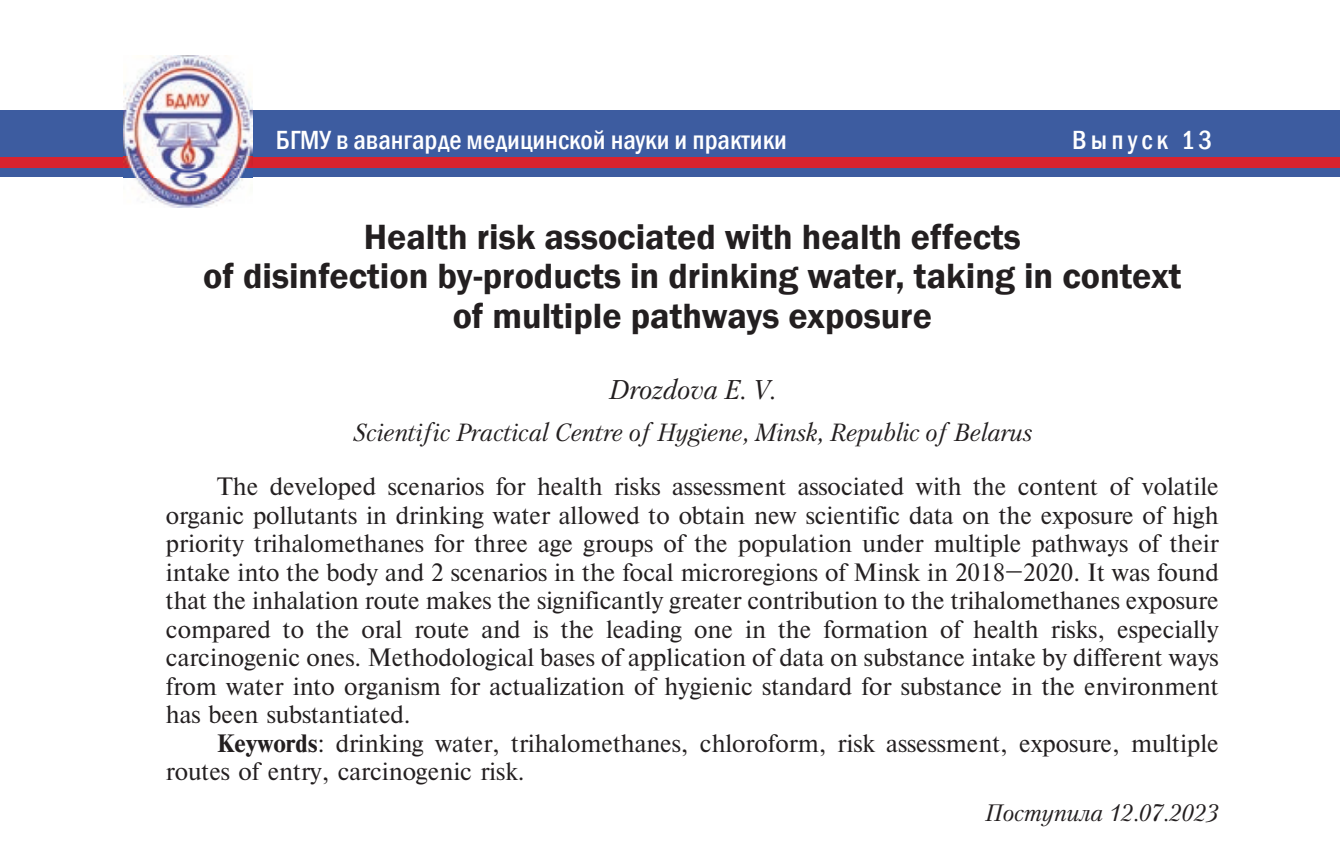
<style>
.page{position:relative;width:1340px;height:859px;background:#fff}
.page>*{position:absolute;margin:0;border:0;box-sizing:border-box;transform-origin:0 0}
.t1{font:600 36px/39.6px "Franklin Gothic";color:#231f20;text-align:center}
.t2{font:500 condensed 27px "Franklin Gothic";color:#fff}
.t3{font:italic 27px "Petersburg C";color:#231f20}
.t4{font:500 condensed 27px "Franklin Gothic";letter-spacing:.15em;color:#fff}
.t5{font:italic 24.75px "Petersburg C";color:#231f20}
.t6{font:23.62px/28.6px "Newton C";color:#231f20;text-align:justify}
.t7{font:italic 23.62px "Petersburg C";color:#231f20}
.s1{font-family:"Newton C Bold"}
</style>
<div class="page">
<div style="left:0;top:110px;width:1339px;height:67px;background:#3d5ca0"></div>
<div style="left:0;top:157px;width:1339px;height:10px;background:#d8232e"></div>
<img style="left:124px;top:56px;width:128px;height:152px">
<p class="t2" style="left:276px;top:123px;width:512px">БГМУ в авангарде медицинской науки и практики</p>
<p class="t4" style="left:1072px;top:123px;width:142px">Выпуск 13</p>
<h1 class="t1" style="left:203px;top:217px;width:979px">Health risk associated with health effects<br>of disinfection by-products in drinking water, taking in context of multiple pathways exposure</h1>
<p class="t3" style="left:609px;top:373px;width:168px">Drozdova E. V.</p>
<p class="t5" style="left:353px;top:418px;width:680px">Scientific Practical Centre of Hygiene, Minsk, Republic of Belarus</p>
<p class="t6" style="left:166px;top:472px;width:1054px;text-indent:51px">The developed scenarios for health risks assessment associated with the content of volatile organic pollutants in drinking water allowed to obtain new scientific data on the exposure of high priority trihalomethanes for three age groups of the population under multiple pathways of their intake into the body and 2 scenarios in the focal microregions of Minsk in 2018—2020. It was found that the inhalation route makes the significantly greater contribution to the trihalomethanes exposure compared to the oral route and is the leading one in the formation of health risks, especially carcinogenic ones. Methodological bases of application of data on substance intake by different ways from water into organism for actualization of hygienic standard for substance in the environment has been substantiated.</p>
<p class="t6" style="left:166px;top:728px;width:1054px;text-indent:51px"><span class="s1">Keywords</span>: drinking water, trihalomethanes, chloroform, risk assessment, exposure, multiple routes of entry, carcinogenic risk.</p>
<p class="t7" style="left:985px;top:799px;width:235px">Поступила 12.07.2023</p>
</div>
